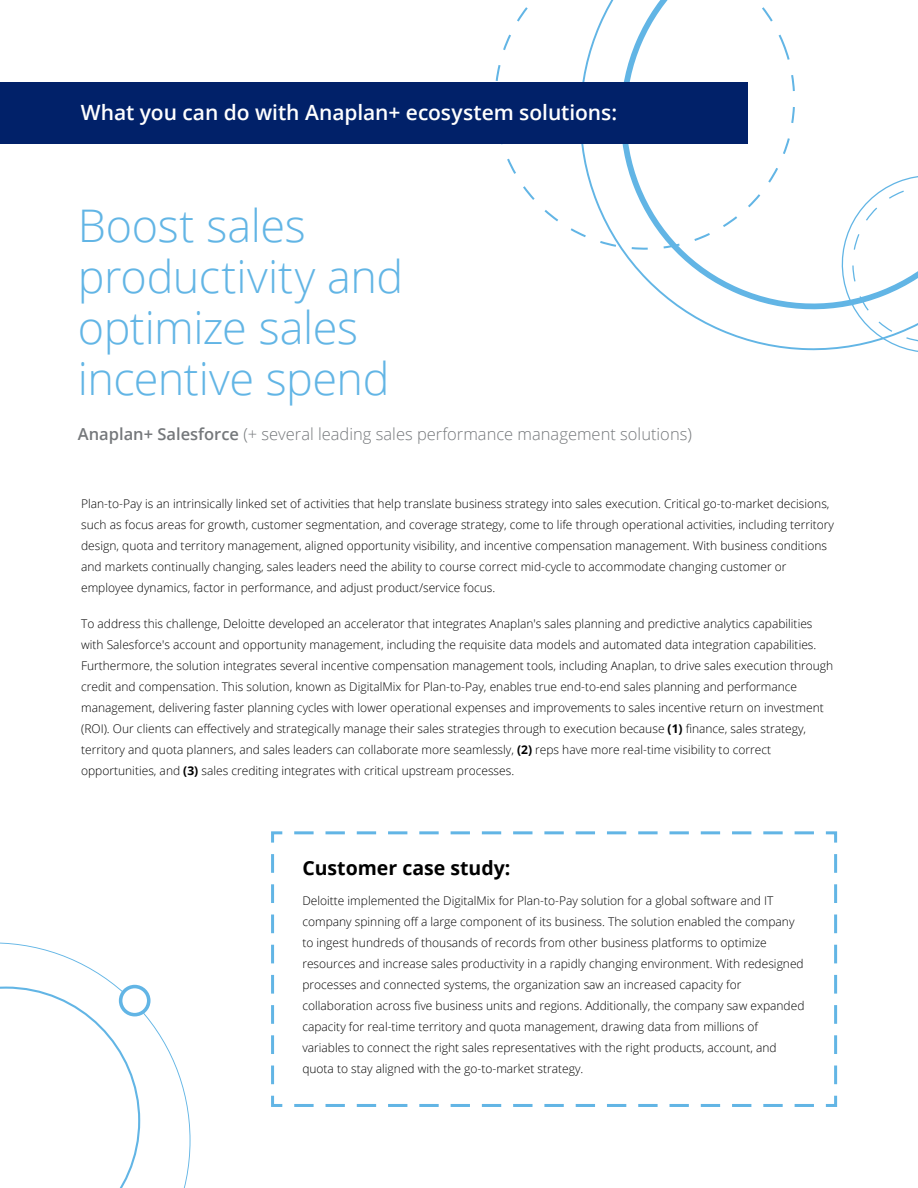
<style>
.page{position:relative;width:918px;height:1188px;background:#fff}
.page>*{position:absolute;margin:0;border:0;box-sizing:border-box;transform-origin:0 0}
.t1{font:300 45px/51px "Open Sans";letter-spacing:-.01em;color:#62b5e5}
.t2{font:600 21px "Open Sans";letter-spacing:-.005em;color:#fff}
.t3{font:700 19.5px "Open Sans";color:#000}
.t4{font:300 16.5px "Open Sans";color:#75787b}
.t5{font:300 12px/21px "Open Sans";color:#000}
.s1{font-weight:600}
.s2{font-weight:700}
</style>
<div class="page">
<svg style="left:621px;top:250px;width:209px;height:101px"></svg>
<svg style="left:494px;top:0;width:301px;height:250px"></svg>
<svg style="left:830px;top:176px;width:88px;height:176px"></svg>
<svg style="left:0;top:942px;width:191px;height:246px"></svg>
<svg style="left:0;top:987px;width:140px;height:201px"></svg>
<div style="left:121px;top:987px;width:28px;height:28px;background:#fff;border-radius:50%"></div>
<div style="left:119px;top:985px;width:32px;height:31px;border:4px solid #62b5e5;border-radius:50%"></div>
<svg style="left:271px;top:1095px;width:543px;height:12px"></svg>
<svg style="left:271px;top:831px;width:12px;height:253px"></svg>
<svg style="left:294px;top:831px;width:544px;height:12px"></svg>
<svg style="left:825px;top:854px;width:13px;height:253px"></svg>
<div style="left:0;top:83px;width:748px;height:61px;background:#012169"></div>
<h2 class="t2" style="left:81px;top:98px;width:538px">What you can do with Anaplan+ ecosystem solutions:</h2>
<h1 class="t1" style="left:78px;top:199px;width:327px">Boost sales productivity and optimize sales incentive spend</h1>
<h3 class="t4" style="left:78px;top:423px;width:616px"><span class="s1">Anaplan+ Salesforce</span> (+ several leading sales performance management solutions)</h3>
<p class="t5" style="left:81px;top:493px;width:754px">Plan-to-Pay is an intrinsically linked set of activities that help translate business strategy into sales execution. Critical go-to-market decisions, such as focus areas for growth, customer segmentation, and coverage strategy, come to life through operational activities, including territory design, quota and territory management, aligned opportunity visibility, and incentive compensation management. With business conditions and markets continually changing, sales leaders need the ability to course correct mid-cycle to accommodate changing customer or employee dynamics, factor in performance, and adjust product/service focus.</p>
<p class="t5" style="left:81px;top:613px;width:754px">To address this challenge, Deloitte developed an accelerator that integrates Anaplan's sales planning and predictive analytics capabilities with Salesforce's account and opportunity management, including the requisite data models and automated data integration capabilities.<br>Furthermore, the solution integrates several incentive compensation management tools, including Anaplan, to drive sales execution through credit and compensation. This solution, known as DigitalMix for Plan-to-Pay, enables true end-to-end sales planning and performance management, delivering faster planning cycles with lower operational expenses and improvements to sales incentive return on investment (ROI). Our clients can effectively and strategically manage their sales strategies through to execution because <span class="s2">(1)</span> finance, sales strategy, territory and quota planners, and sales leaders can collaborate more seamlessly, <span class="s2">(2)</span> reps have more real-time visibility to correct opportunities, and <span class="s2">(3)</span> sales crediting integrates with critical upstream processes.</p>
<h3 class="t3" style="left:302px;top:854px;width:210px">Customer case study:</h3>
<p class="t5" style="left:302px;top:890px;width:504px">Deloitte implemented the DigitalMix for Plan-to-Pay solution for a global software and IT company spinning off a large component of its business. The solution enabled the company to ingest hundreds of thousands of records from other business platforms to optimize resources and increase sales productivity in a rapidly changing environment. With redesigned processes and connected systems, the organization saw an increased capacity for collaboration across five business units and regions. Additionally, the company saw expanded capacity for real-time territory and quota management, drawing data from millions of variables to connect the right sales representatives with the right products, account, and quota to stay aligned with the go-to-market strategy.</p>
</div>
